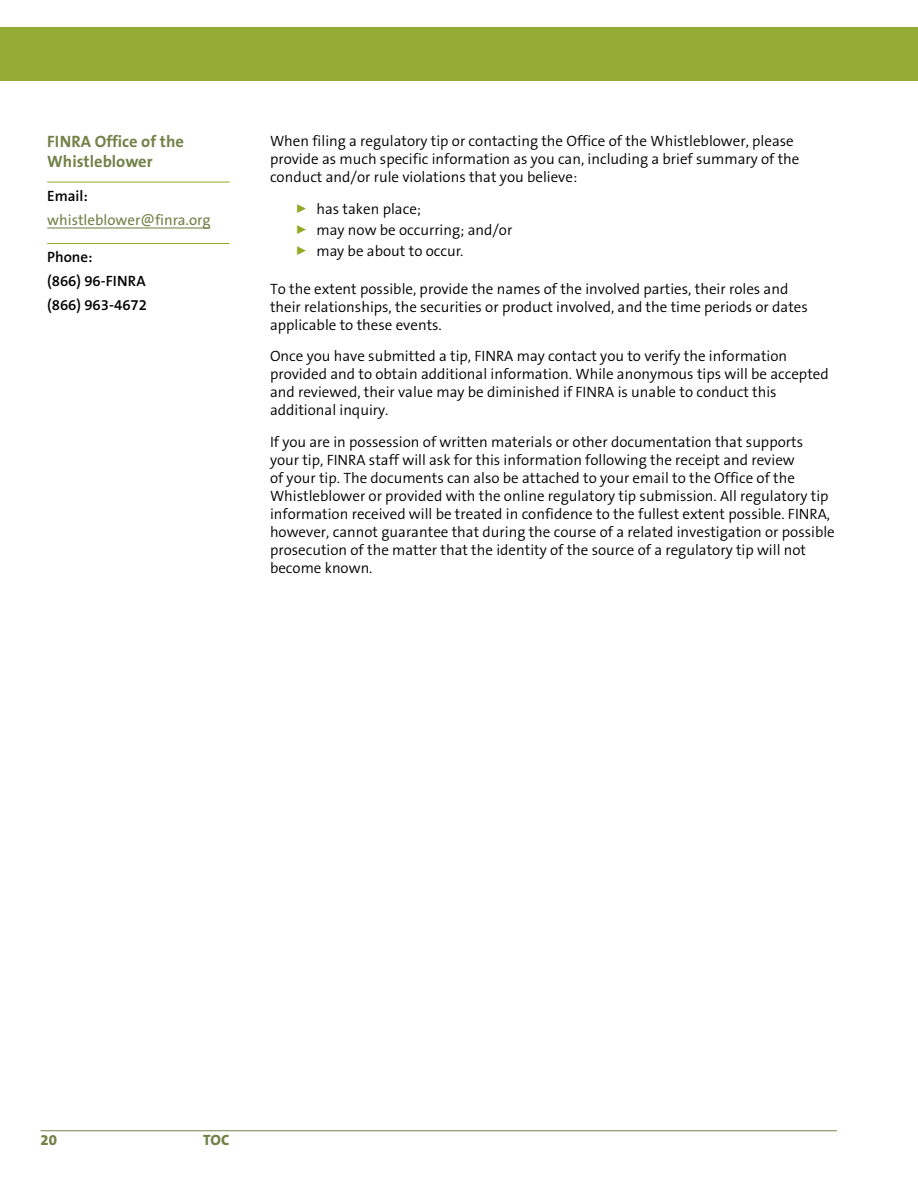
<style>
.page{position:relative;width:918px;height:1188px;background:#fff}
.page>*{position:absolute;margin:0;border:0;box-sizing:border-box;transform-origin:0 0}
.t1{font:700 16.5px/19.8px "The Sans B7";color:#728248}
.t2{font:300 15px/18px "The Sans B4";color:#000}
.t3{font:600 15px/24px "The Sans B6";color:#000}
.t4{font:15px "The Sans B5 Plain";color:#728248}
.t5{font:800 15px "The Sans B8";color:#728248}
</style>
<div class="page">
<div style="left:0;top:27px;width:918px;height:54px;background:#96aa36"></div>
<hr style="left:40px;top:1130px;width:797px;height:1px;background:#728248">
<hr style="left:47px;top:182px;width:183px;height:1px;background:#93a825">
<hr style="left:47px;top:227px;width:164px;height:2px;background:#728248">
<hr style="left:47px;top:243px;width:183px;height:1px;background:#93a825">
<p class="t1" style="left:47px;top:132px;width:138px">FINRA Office of the<br>Whistleblower</p>
<p class="t3" style="left:47px;top:184px;width:42px">Email:</p>
<p class="t4" style="left:47px;top:212px;width:165px">whistleblower@finra.org</p>
<p class="t3" style="left:47px;top:246px;width:101px">Phone:<br>(866) 96-FINRA (866) 963-4672</p>
<p class="t2" style="left:270px;top:132px;width:531px">When filing a regulatory tip or contacting the Office of the Whistleblower, please provide as much specific information as you can, including a brief summary of the conduct and/or rule violations that you believe:</p>
<p class="t2" style="left:297px;top:198px;width:217px;line-height:21px"><sup>0</sup> has taken place;<br><sup>0</sup> may now be occurring; and/or<br><sup>0</sup> may be about to occur.</p>
<p class="t2" style="left:270px;top:280px;width:539px">To the extent possible, provide the names of the involved parties, their roles and their relationships, the securities or product involved, and the time periods or dates applicable to these events.</p>
<p class="t2" style="left:270px;top:348px;width:560px">Once you have submitted a tip, FINRA may contact you to verify the information provided and to obtain additional information. While anonymous tips will be accepted and reviewed, their value may be diminished if FINRA is unable to conduct this additional inquiry.</p>
<p class="t2" style="left:270px;top:433px;width:566px">If you are in possession of written materials or other documentation that supports your tip, FINRA staff will ask for this information following the receipt and review<br>of your tip. The documents can also be attached to your email to the Office of the Whistleblower or provided with the online regulatory tip submission. All regulatory tip information received will be treated in confidence to the fullest extent possible. FINRA, however, cannot guarantee that during the course of a related investigation or possible prosecution of the matter that the identity of the source of a regulatory tip will not become known.</p>
<p class="t5" style="left:40px;top:1132px;width:18px">20</p>
<p class="t5" style="left:203px;top:1132px;width:28px">TOC</p>
</div>
